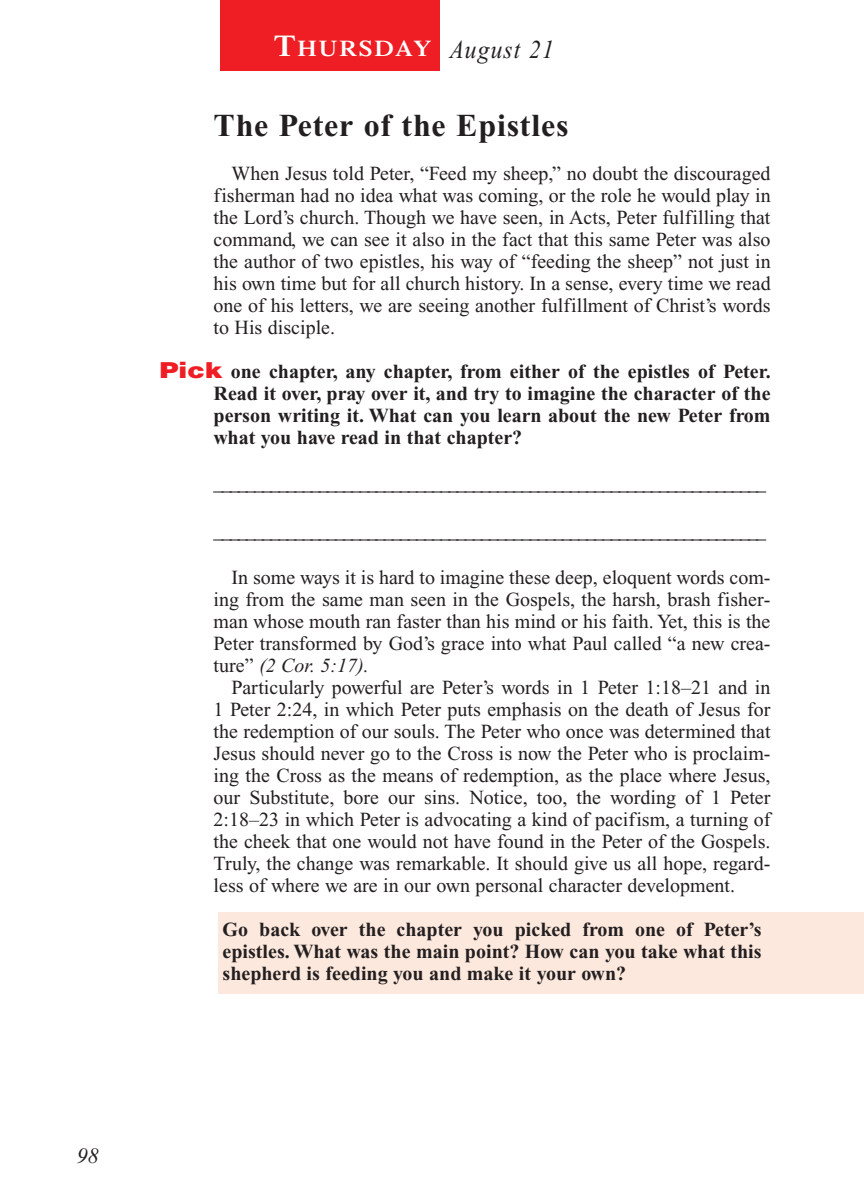
<style>
.page{position:relative;width:864px;height:1188px;background:#fff}
.page>*{position:absolute;margin:0;border:0;box-sizing:border-box;transform-origin:0 0}
.t1{font:700 32px "Times New Roman";letter-spacing:.025em;color:#231f20}
.t2{font:italic 26px "Times New Roman";letter-spacing:.05em;color:#231f20;scale:.9 1}
.t3{font:italic 22px "Times New Roman";color:#231f20}
.t4{font:20px/22px "Times New Roman";color:#231f20;text-align:justify}
.t5{font:700 20px/22px "Times New Roman";color:#231f20;text-align:justify}
.t6{font:italic 20px "Times New Roman";color:#231f20}
.s1{font-family:"Times";font-weight:600;font-style:normal;font-size:30px;color:#fff}
.s2{font-family:"Times";font-weight:600;font-style:normal;font-size:22.4px;color:#fff}
.s3{font-family:"Helvetica";font-weight:900;font-size:22px;color:#ee1e24}
.s4{font-style:italic}
</style>
<div class="page">
<div style="left:218px;top:913px;width:646px;height:81px;background:#fde8dd"></div>
<div style="left:220px;top:0;width:220px;height:71px;background:#ee1e24"></div>
<h2 class="t2" style="left:274px;top:40px;width:312px"><span class="s1">T</span><span class="s2">HURSDAY</span> August 21</h2>
<h1 class="t1" style="left:214px;top:115px;width:356px">The Peter of the Epistles</h1>
<p class="t4" style="left:214px;top:164px;width:559px;text-indent:18px">When Jesus told Peter, “Feed my sheep,” no doubt the discouraged fisherman had no idea what was coming, or the role he would play in the Lord’s church. Though we have seen, in Acts, Peter fulfilling that command, we can see it also in the fact that this same Peter was also the author of two epistles, his way of “feeding the sheep” not just in his own time but for all church history. In a sense, every time we read one of his letters, we are seeing another fulfillment of Christ’s words to His disciple.</p>
<p class="t5" style="left:214px;top:363px;width:559px;text-indent:-54px"><span class="s3">Pick</span> one chapter, any chapter, from either of the epistles of Peter.<br>Read it over, pray over it, and try to imagine the character of the person writing it. What can you learn about the new Peter from what you have read in that chapter?</p>
<p class="t6" style="left:214px;top:476px;width:554px">____________________________________________________________________</p>
<p class="t6" style="left:214px;top:524px;width:554px">____________________________________________________________________</p>
<p class="t4" style="left:214px;top:568px;width:559px;text-indent:18px">In some ways it is hard to imagine these deep, eloquent words com&shy;ing from the same man seen in the Gospels, the harsh, brash fisher&shy;man whose mouth ran faster than his mind or his faith. Yet, this is the Peter transformed by God’s grace into what Paul called “a new crea&shy;ture” <span class="s4">(2 Cor. 5:17).</span></p>
<p class="t4" style="left:214px;top:678px;width:559px;text-indent:18px">Particularly powerful are Peter’s words in 1 Peter 1:18–21 and in 1 Peter 2:24, in which Peter puts emphasis on the death of Jesus for the redemption of our souls. The Peter who once was determined that Jesus should never go to the Cross is now the Peter who is proclaim&shy;ing the Cross as the means of redemption, as the place where Jesus, our Substitute, bore our sins. Notice, too, the wording of 1 Peter 2:18–23 in which Peter is advocating a kind of pacifism, a turning of the cheek that one would not have found in the Peter of the Gospels.<br>Truly, the change was remarkable. It should give us all hope, regard&shy;less of where we are in our own personal character development.</p>
<p class="t5" style="left:223px;top:921px;width:541px">Go back over the chapter you picked from one of Peter’s epistles. What was the main point? How can you take what this shepherd is feeding you and make it your own?</p>
<p class="t3" style="left:77px;top:1147px;width:23px">98</p>
</div>
